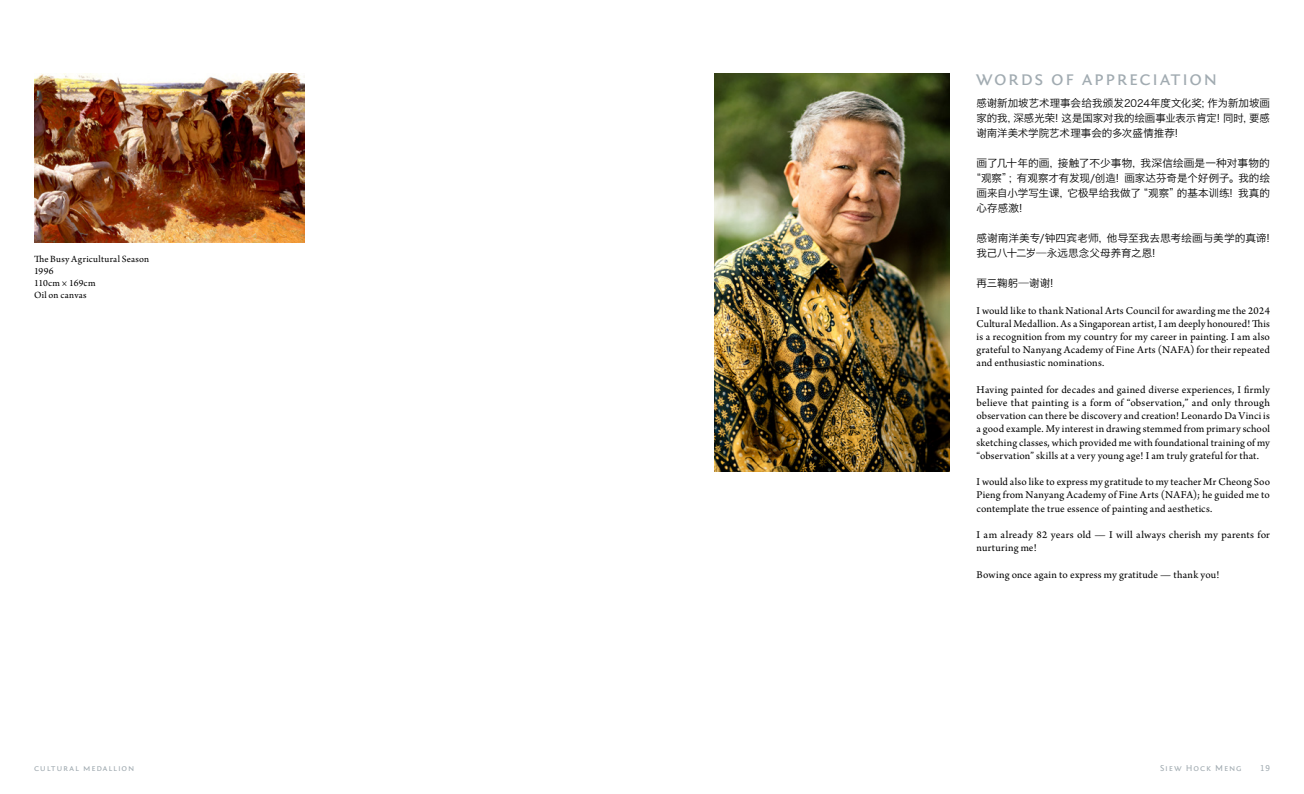
<style>
.page{position:relative;width:1304px;height:794px;background:#fff}
.page>*{position:absolute;margin:0;border:0;box-sizing:border-box;transform-origin:0 0}
.t1{font:20px "Fontin Sans Small Caps";letter-spacing:.07em;color:#a1abb1}
.t2{font:11px/13.2px "Arno Pro";letter-spacing:.015em;color:#000;text-align:justify}
.t3{font:10.5px/15px "Hiragino Sans GB W3";color:#000;text-align:justify}
.t4{font:10px/12px "Arno Pro";letter-spacing:.03em;color:#000}
.t5{font:9px "Fontin Sans Small Caps";letter-spacing:.095em;color:#a1abb1}
.s1{font-size:10px}
</style>
<div class="page">
<img style="left:714px;top:74px;width:236px;height:397px">
<img style="left:34px;top:74px;width:271px;height:168px">
<p class="t4" style="left:34px;top:254px;width:117px">The Busy Agricultural Season<br>1996<br>110cm × 169cm<br>Oil on canvas</p>
<h1 class="t1" style="left:976px;top:67px;width:243px">words of appreciation</h1>
<p class="t3" style="left:977px;top:95px;width:295px">感谢新加坡艺术理事会给我颁发<span class="s1">2024</span>年度文化奖; 作为新加坡画家的我, 深感光荣! 这是国家对我的绘画事业表示肯定! 同时, 要感谢南洋美术学院艺术理事会的多次盛情推荐!</p>
<p class="t3" style="left:977px;top:155px;width:295px">画了几十年的画, 接触了不少事物, 我深信绘画是一种对事物的</p>
<p class="t3" style="left:970px;top:170px;width:301px">“观察”; 有观察才有发现/创造! 画家达芬奇是个好例子。我的绘</p>
<p class="t3" style="left:977px;top:185px;width:295px">画来自小学写生课, 它极早给我做了“观察”的基本训练! 我真的</p>
<p class="t3" style="left:977px;top:200px;width:47px">心存感激!</p>
<p class="t3" style="left:977px;top:230px;width:295px">感谢南洋美专/钟四宾老师, 他导至我去思考绘画与美学的真谛!我己八十二岁—永远思念父母养育之恩!</p>
<p class="t3" style="left:977px;top:275px;width:78px">再三鞠躬—谢谢!</p>
<p class="t2" style="left:977px;top:304px;width:295px">I would like to thank National Arts Council for awarding me the 2024<br>Cultural Medallion. As a Singaporean artist, I am deeply honoured! This is a recognition from my country for my career in painting. I am also grateful to Nanyang Academy of Fine Arts (NAFA) for their repeated and enthusiastic nominations.</p>
<p class="t2" style="left:977px;top:383px;width:295px">Having painted for decades and gained diverse experiences, I firmly believe that painting is a form of “observation,” and only through observation can there be discovery and creation! Leonardo Da Vinci is a good example. My interest in drawing stemmed from primary school sketching classes, which provided me with foundational training of my “observation” skills at a very young age! I am truly grateful for that.</p>
<p class="t2" style="left:977px;top:476px;width:295px">I would also like to express my gratitude to my teacher Mr Cheong Soo Pieng from Nanyang Academy of Fine Arts (NAFA); he guided me to contemplate the true essence of painting and aesthetics.</p>
<p class="t2" style="left:977px;top:529px;width:295px">I am already 82 years old — I will always cherish my parents for nurturing me!</p>
<p class="t2" style="left:977px;top:568px;width:244px">Bowing once again to express my gratitude — thank you!</p>
<p class="t5" style="left:34px;top:763px;width:102px">cultural medallion</p>
<p class="t5" style="left:1160px;top:763px;width:83px">Siew Hock Meng</p>
<p class="t5" style="left:1260px;top:763px;width:11px">19</p>
</div>
